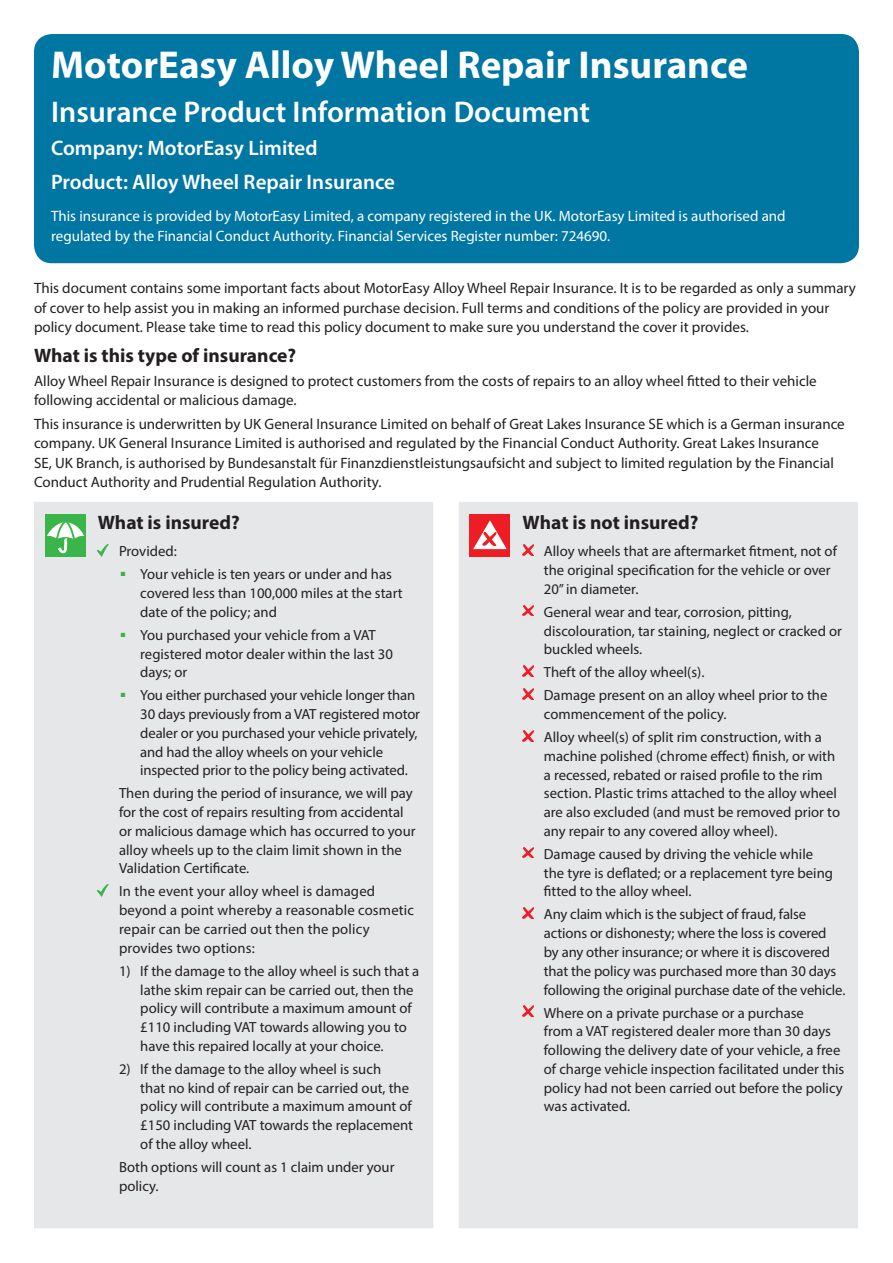
<style>
.page{position:relative;width:893px;height:1263px;background:#fff}
.page>*{position:absolute;margin:0;border:0;box-sizing:border-box;transform-origin:0 0}
.Form_title{font:700 39px "Myriad Pro";color:#fff}
.Company_Product_head{font:600 30px "Myriad Pro";color:#fff}
.Company_Product_head-2{font:600 21px "Myriad Pro";color:#fff}
.Cover_subhead{font:700 19.5px "Myriad Pro";color:#231f20}
.Form_intro{font:15px/19.5px "Myriad Pro";color:#231f20}
.Form_intro-2{font:15px/19.5px "Myriad Pro";color:#fff}
.Covered_bullets{font:14.7px/18.8px "Myriad Pro";color:#231f20}
.Covered_bullets-2{font:6px "Zapf Dingbats ITC";color:#40ae49}
</style>
<div class="page">
<div style="left:34px;top:34px;width:825px;height:229px;background:#0076a3;border-radius:18px"></div>
<div style="left:34px;top:502px;width:824px;height:726px;background:#e6e7e9"></div>
<div style="left:45px;top:514px;width:41px;height:43px;background:#3ab54a"></div>
<svg style="left:47px;top:518px;width:37px;height:35px"></svg>
<svg style="left:98px;top:544px;width:11px;height:12px"></svg>
<svg style="left:98px;top:884px;width:11px;height:12px"></svg>
<div style="left:469px;top:514px;width:41px;height:43px;background:#ee1d23"></div>
<svg style="left:473px;top:520px;width:34px;height:29px"></svg>
<svg style="left:523px;top:544px;width:10px;height:11px"></svg>
<svg style="left:523px;top:605px;width:10px;height:11px"></svg>
<svg style="left:523px;top:665px;width:10px;height:11px"></svg>
<svg style="left:523px;top:688px;width:10px;height:11px"></svg>
<svg style="left:523px;top:730px;width:10px;height:11px"></svg>
<svg style="left:523px;top:847px;width:10px;height:11px"></svg>
<svg style="left:523px;top:907px;width:10px;height:11px"></svg>
<svg style="left:523px;top:1005px;width:10px;height:11px"></svg>
<p class="Form_title" style="left:51px;top:40px;width:698px">MotorEasy Alloy Wheel Repair Insurance</p>
<p class="Company_Product_head" style="left:51px;top:92px;width:540px">Insurance Product Information Document</p>
<p class="Company_Product_head-2" style="left:51px;top:135px;width:268px">Company: MotorEasy Limited</p>
<p class="Company_Product_head-2" style="left:51px;top:169px;width:345px">Product: Alloy Wheel Repair Insurance</p>
<p class="Form_intro-2" style="left:51px;top:206px;width:736px">This insurance is provided by MotorEasy Limited, a company registered in the UK. MotorEasy Limited is authorised and regulated by the Financial Conduct Authority. Financial Services Register number: 724690.</p>
<p class="Form_intro" style="left:34px;top:278px;width:823px">This document contains some important facts about MotorEasy Alloy Wheel Repair Insurance. It is to be regarded as only a summary of cover to help assist you in making an informed purchase decision. Full terms and conditions of the policy are provided in your policy document. Please take time to read this policy document to make sure you understand the cover it provides.</p>
<p class="Cover_subhead" style="left:34px;top:343px;width:264px">What is this type of insurance?</p>
<p class="Form_intro" style="left:34px;top:371px;width:784px">Alloy Wheel Repair Insurance is designed to protect customers from the costs of repairs to an alloy wheel fitted to their vehicle following accidental or malicious damage.</p>
<p class="Form_intro" style="left:34px;top:414px;width:812px">This insurance is underwritten by UK General Insurance Limited on behalf of Great Lakes Insurance SE which is a German insurance company. UK General Insurance Limited is authorised and regulated by the Financial Conduct Authority. Great Lakes Insurance<br>SE, UK Branch, is authorised by Bundesanstalt für Finanzdienstleistungsaufsicht and subject to limited regulation by the Financial Conduct Authority and Prudential Regulation Authority.</p>
<p class="Cover_subhead" style="left:98px;top:510px;width:144px">What is insured?</p>
<p class="Covered_bullets" style="left:119px;top:542px;width:59px">Provided:</p>
<p class="Covered_bullets-2" style="left:121px;top:571px;width:6px">■</p>
<p class="Covered_bullets" style="left:140px;top:565px;width:264px">Your vehicle is ten years or under and has covered less than 100,000 miles at the start date of the policy; and</p>
<p class="Covered_bullets-2" style="left:121px;top:632px;width:6px">■</p>
<p class="Covered_bullets" style="left:140px;top:625px;width:254px">You purchased your vehicle from a VAT registered motor dealer within the last 30 days; or</p>
<p class="Covered_bullets-2" style="left:121px;top:692px;width:6px">■</p>
<p class="Covered_bullets" style="left:140px;top:686px;width:281px">You either purchased your vehicle longer than 30 days previously from a VAT registered motor dealer or you purchased your vehicle privately, and had the alloy wheels on your vehicle inspected prior to the policy being activated.</p>
<p class="Covered_bullets" style="left:119px;top:784px;width:298px">Then during the period of insurance, we will pay for the cost of repairs resulting from accidental or malicious damage which has occurred to your alloy wheels up to the claim limit shown in the Validation Certificate.</p>
<p class="Covered_bullets" style="left:119px;top:882px;width:296px">In the event your alloy wheel is damaged beyond a point whereby a reasonable cosmetic repair can be carried out then the policy provides two options:</p>
<p class="Covered_bullets" style="left:140px;top:961px;width:281px;text-indent:-21px">1) If the damage to the alloy wheel is such that a lathe skim repair can be carried out, then the policy will contribute a maximum amount of £110 including VAT towards allowing you to have this repaired locally at your choice.</p>
<p class="Covered_bullets" style="left:140px;top:1059px;width:274px;text-indent:-21px">2) If the damage to the alloy wheel is such<br>that no kind of repair can be carried out, the policy will contribute a maximum amount of £150 including VAT towards the replacement of the alloy wheel.</p>
<p class="Covered_bullets" style="left:119px;top:1157px;width:277px">Both options will count as 1 claim under your policy.</p>
<p class="Cover_subhead" style="left:523px;top:510px;width:177px">What is not insured?</p>
<p class="Covered_bullets" style="left:544px;top:542px;width:295px">Alloy wheels that are aftermarket fitment, not of the original specification for the vehicle or over<br>20” in diameter.</p>
<p class="Covered_bullets" style="left:544px;top:602px;width:300px">General wear and tear, corrosion, pitting, discolouration, tar staining, neglect or cracked or buckled wheels.</p>
<p class="Covered_bullets" style="left:544px;top:663px;width:162px">Theft of the alloy wheel(s).</p>
<p class="Covered_bullets" style="left:544px;top:686px;width:285px">Damage present on an alloy wheel prior to the commencement of the policy.</p>
<p class="Covered_bullets" style="left:544px;top:728px;width:298px">Alloy wheel(s) of split rim construction, with a machine polished (chrome effect) finish, or with a recessed, rebated or raised profile to the rim section. Plastic trims attached to the alloy wheel are also excluded (and must be removed prior to any repair to any covered alloy wheel).</p>
<p class="Covered_bullets" style="left:544px;top:844px;width:291px">Damage caused by driving the vehicle while the tyre is deflated; or a replacement tyre being fitted to the alloy wheel.</p>
<p class="Covered_bullets" style="left:544px;top:905px;width:303px">Any claim which is the subject of fraud, false actions or dishonesty; where the loss is covered<br>by any other insurance; or where it is discovered that the policy was purchased more than 30 days following the original purchase date of the vehicle.</p>
<p class="Covered_bullets" style="left:544px;top:1003px;width:302px">Where on a private purchase or a purchase<br>from a VAT registered dealer more than 30 days following the delivery date of your vehicle, a free of charge vehicle inspection facilitated under this policy had not been carried out before the policy was activated.</p>
</div>
